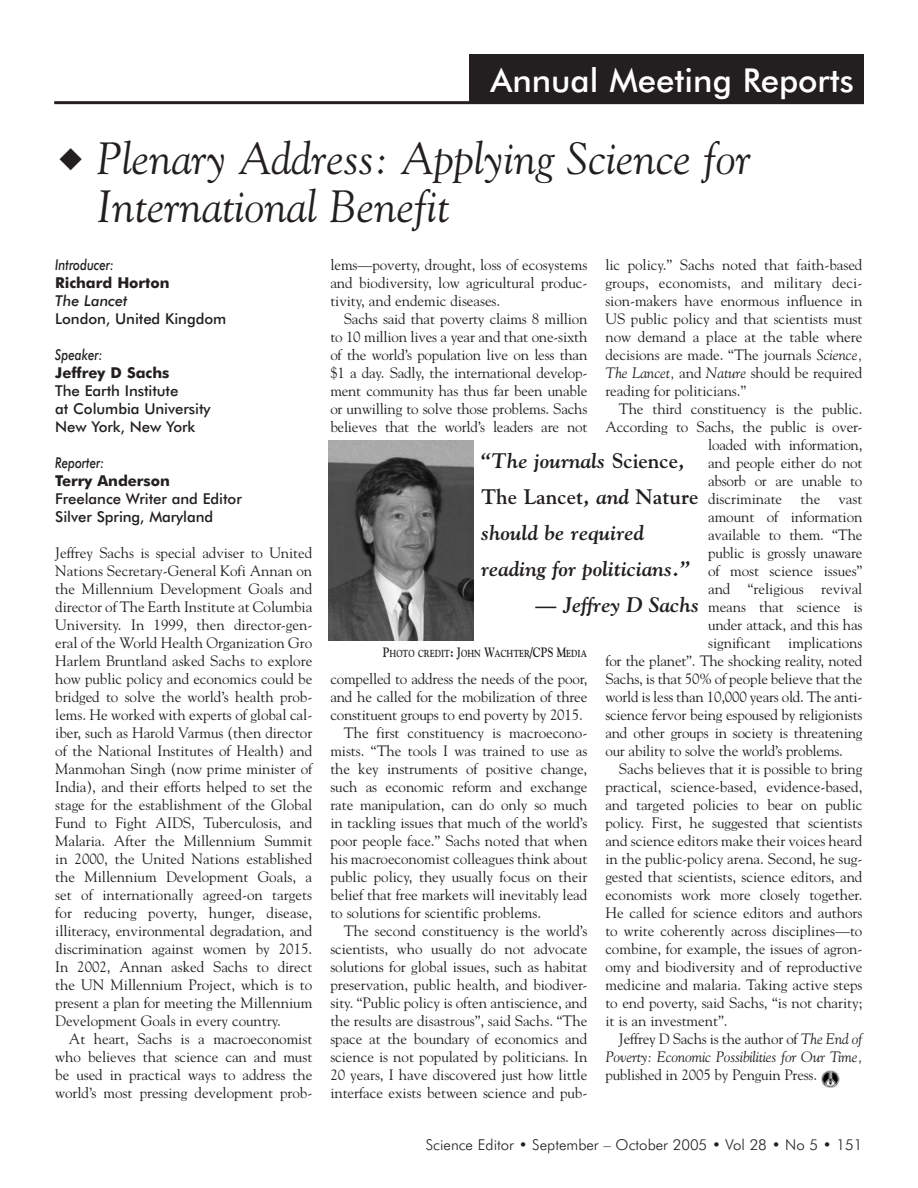
<style>
.page{position:relative;width:918px;height:1188px;background:#fff}
.page>*{position:absolute;margin:0;border:0;box-sizing:border-box;transform-origin:0 0}
.t1{font:italic 45px/48px "Goudy";color:#231f20}
.t2{font:500 33px "Futura BT";color:#fff}
.t3{font:italic 700 21px/36px "Goudy";color:#231f20}
.t4{font:15px/18px "Goudy";letter-spacing:-.005em;color:#231f20;text-align:justify}
.t5{font:500 15px/18px "Futura BT";letter-spacing:-.005em;color:#231f20}
.t6{font:300 15px "Futura BT";color:#231f20}
.t7{font:italic 15px "Goudy";letter-spacing:-.015em;color:#231f20}
.t8{font:700 15px "Futura BT";letter-spacing:-.005em;color:#231f20}
.t9{font:italic 500 15px "Futura BT";color:#231f20;scale:.8 1}
.t10{font:italic 500 15px "Futura BT";color:#231f20}
.t11{font:700 10.2px "Goudy";color:#231f20;scale:.8 1}
.s1{font-style:italic}
.s2{font-style:normal}
.s3{font-size:13.5px}
</style>
<div class="page">
<hr style="left:54px;top:101px;width:810px;height:3px;background:#231f20">
<div style="left:470px;top:54px;width:394px;height:50px;background:#231f20"></div>
<svg style="left:821px;top:1076px;width:13px;height:12px"></svg>
<img style="left:822px;top:1070px;width:18px;height:17px">
<img style="left:329px;top:441px;width:145px;height:200px">
<h2 class="t2" style="left:491px;top:68px;width:365px">Annual Meeting Reports</h2>
<h1 class="t1" style="left:97px;top:138px;width:655px;text-indent:-39px">◆ Plenary Address: Applying Science for<br>International Benefit</h1>
<p class="t9" style="left:55px;top:259px;width:75px">Introducer:</p>
<p class="t8" style="left:55px;top:277px;width:116px">Richard Horton</p>
<p class="t10" style="left:55px;top:295px;width:74px">The Lancet</p>
<p class="t5" style="left:55px;top:312px;width:172px">London, United Kingdom</p>
<p class="t9" style="left:55px;top:349px;width:61px">Speaker:</p>
<p class="t8" style="left:55px;top:367px;width:116px">Jeffrey D Sachs</p>
<p class="t5" style="left:55px;top:384px;width:157px">The Earth Institute<br>at Columbia University<br>New York, New York</p>
<p class="t9" style="left:55px;top:457px;width:63px">Reporter:</p>
<p class="t8" style="left:55px;top:475px;width:116px">Terry Anderson</p>
<p class="t5" style="left:55px;top:492px;width:188px">Freelance Writer and Editor<br>Silver Spring, Maryland</p>
<p class="t4" style="left:55px;top:545px;width:259px">Jeffrey Sachs is special adviser to United Nations Secretary-General Kofi Annan on the Millennium Development Goals and director of The Earth Institute at Columbia University. In 1999, then director-gen&shy;eral of the World Health Organization Gro Harlem Bruntland asked Sachs to explore how public policy and economics could be bridged to solve the world’s health prob&shy;lems. He worked with experts of global cal&shy;iber, such as Harold Varmus (then director of the National Institutes of Health) and Manmohan Singh (now prime minister of India), and their efforts helped to set the stage for the establishment of the Global Fund to Fight AIDS, Tuberculosis, and Malaria. After the Millennium Summit in 2000, the United Nations established the Millennium Development Goals, a set of internationally agreed-on targets for reducing poverty, hunger, disease, illiteracy, environmental degradation, and discrimination against women by 2015.<br>In 2002, Annan asked Sachs to direct the UN Millennium Project, which is to present a plan for meeting the Millennium Development Goals in every country.</p>
<p class="t4" style="left:55px;top:1031px;width:259px;text-indent:14px">At heart, Sachs is a macroeconomist who believes that science can and must be used in practical ways to address the world’s most pressing development prob-</p>
<p class="t4" style="left:330px;top:257px;width:259px">lems—poverty, drought, loss of ecosystems and biodiversity, low agricultural produc&shy;tivity, and endemic diseases.</p>
<p class="t4" style="left:330px;top:311px;width:259px;text-indent:14px">Sachs said that poverty claims 8 million to 10 million lives a year and that one-sixth of the world’s population live on less than $1 a day. Sadly, the international develop&shy;ment community has thus far been unable or unwilling to solve those problems. Sachs believes that the world’s leaders are not</p>
<p class="t4" style="left:605px;top:257px;width:259px">lic policy.” Sachs noted that faith-based groups, economists, and military deci&shy;sion-makers have enormous influence in US public policy and that scientists must now demand a place at the table where decisions are made. “The journals <span class="s1">Science, The Lancet,</span> and <span class="s1">Nature</span> should be required reading for politicians.”</p>
<p class="t4" style="left:619px;top:401px;width:245px">The third constituency is the public.</p>
<p class="t4" style="left:605px;top:419px;width:259px">According to Sachs, the public is over-</p>
<p class="t4" style="left:708px;top:437px;width:156px">loaded with information,</p>
<p class="t4" style="left:708px;top:455px;width:156px">and people either do not</p>
<p class="t4" style="left:708px;top:473px;width:156px">absorb or are unable to</p>
<p class="t4" style="left:708px;top:491px;width:156px">discriminate the vast</p>
<p class="t4" style="left:708px;top:509px;width:156px">amount of information</p>
<p class="t4" style="left:708px;top:527px;width:156px">available to them. “The</p>
<p class="t4" style="left:708px;top:545px;width:156px">public is grossly unaware</p>
<p class="t4" style="left:708px;top:563px;width:156px">of most science issues”</p>
<p class="t4" style="left:708px;top:581px;width:156px">and “religious revival</p>
<p class="t4" style="left:708px;top:599px;width:156px">means that science is</p>
<p class="t4" style="left:708px;top:617px;width:156px">under attack, and this has</p>
<p class="t4" style="left:708px;top:635px;width:156px">significant implications</p>
<p class="t4" style="left:605px;top:653px;width:259px">for the planet”. The shocking reality, noted</p>
<p class="t4" style="left:605px;top:671px;width:259px">Sachs, is that 50% of people believe that the</p>
<p class="t4" style="left:605px;top:689px;width:259px">world is less than 10,000 years old. The anti-</p>
<p class="t4" style="left:605px;top:707px;width:259px">science fervor being espoused by religionists</p>
<p class="t4" style="left:605px;top:725px;width:259px">and other groups in society is threatening</p>
<p class="t4" style="left:605px;top:743px;width:239px">our ability to solve the world’s problems.</p>
<p class="t4" style="left:619px;top:761px;width:245px">Sachs believes that it is possible to bring</p>
<p class="t4" style="left:605px;top:779px;width:259px">practical, science-based, evidence-based,</p>
<p class="t4" style="left:605px;top:797px;width:259px">and targeted policies to bear on public</p>
<p class="t4" style="left:605px;top:815px;width:259px">policy. First, he suggested that scientists</p>
<p class="t4" style="left:605px;top:833px;width:259px">and science editors make their voices heard</p>
<p class="t4" style="left:605px;top:851px;width:259px">in the public-policy arena. Second, he sug-</p>
<p class="t4" style="left:605px;top:869px;width:259px">gested that scientists, science editors, and</p>
<p class="t4" style="left:605px;top:887px;width:259px">economists work more closely together.</p>
<p class="t4" style="left:605px;top:905px;width:259px">He called for science editors and authors</p>
<p class="t4" style="left:605px;top:923px;width:259px">to write coherently across disciplines—to</p>
<p class="t4" style="left:605px;top:941px;width:259px">combine, for example, the issues of agron-</p>
<p class="t4" style="left:605px;top:959px;width:259px">omy and biodiversity and of reproductive</p>
<p class="t4" style="left:605px;top:977px;width:259px">medicine and malaria. Taking active steps</p>
<p class="t4" style="left:605px;top:995px;width:259px">to end poverty, said Sachs, “is not charity;</p>
<p class="t4" style="left:605px;top:1013px;width:124px">it is an investment”.</p>
<p class="t4" style="left:619px;top:1031px;width:245px">Jeffrey D Sachs is the author of <span class="s1">The End of</span></p>
<p class="t7" style="left:605px;top:1051px;width:259px">Poverty: Economic Possibilities for Our Time,</p>
<p class="t4" style="left:605px;top:1067px;width:213px">published in 2005 by Penguin Press.</p>
<h3 class="t3" style="left:481px;top:444px;width:219px">“The journals <span class="s2">Science</span>,<br><span class="s2">The Lancet</span>, and <span class="s2">Nature </span>should be required reading for politicians.”</h3>
<h3 class="t3" style="left:536px;top:588px;width:165px">— Jeffrey D Sachs</h3>
<p class="t11" style="left:383px;top:649px;width:257px"><span class="s3">P</span>HOTO CREDIT<span class="s3">: J</span>OHN <span class="s3">W</span>ACHTER<span class="s3">/CPS M</span>EDIA</p>
<p class="t4" style="left:330px;top:671px;width:259px">compelled to address the needs of the poor,</p>
<p class="t4" style="left:330px;top:689px;width:259px">and he called for the mobilization of three</p>
<p class="t4" style="left:330px;top:707px;width:254px">constituent groups to end poverty by 2015.</p>
<p class="t4" style="left:344px;top:725px;width:245px">The first constituency is macroecono-</p>
<p class="t4" style="left:330px;top:743px;width:259px">mists. “The tools I was trained to use as</p>
<p class="t4" style="left:330px;top:761px;width:259px">the key instruments of positive change,</p>
<p class="t4" style="left:330px;top:779px;width:259px">such as economic reform and exchange</p>
<p class="t4" style="left:330px;top:797px;width:259px">rate manipulation, can do only so much</p>
<p class="t4" style="left:330px;top:815px;width:259px">in tackling issues that much of the world’s</p>
<p class="t4" style="left:330px;top:833px;width:259px">poor people face.” Sachs noted that when</p>
<p class="t4" style="left:330px;top:851px;width:259px">his macroeconomist colleagues think about</p>
<p class="t4" style="left:330px;top:869px;width:259px">public policy, they usually focus on their</p>
<p class="t4" style="left:330px;top:887px;width:259px">belief that free markets will inevitably lead</p>
<p class="t4" style="left:330px;top:905px;width:212px">to solutions for scientific problems.</p>
<p class="t4" style="left:344px;top:923px;width:245px">The second constituency is the world’s</p>
<p class="t4" style="left:330px;top:941px;width:259px">scientists, who usually do not advocate</p>
<p class="t4" style="left:330px;top:959px;width:259px">solutions for global issues, such as habitat</p>
<p class="t4" style="left:330px;top:977px;width:259px">preservation, public health, and biodiver-</p>
<p class="t4" style="left:330px;top:995px;width:259px">sity. “Public policy is often antiscience, and</p>
<p class="t4" style="left:330px;top:1013px;width:259px">the results are disastrous”, said Sachs. “The</p>
<p class="t4" style="left:330px;top:1031px;width:259px">space at the boundary of economics and</p>
<p class="t4" style="left:330px;top:1049px;width:259px">science is not populated by politicians. In</p>
<p class="t4" style="left:330px;top:1067px;width:259px">20 years, I have discovered just how little</p>
<p class="t4" style="left:330px;top:1085px;width:259px">interface exists between science and pub-</p>
<p class="t6" style="left:426px;top:1139px;width:438px">Science Editor • September – October 2005 • Vol 28 • No 5 • 151</p>
</div>
